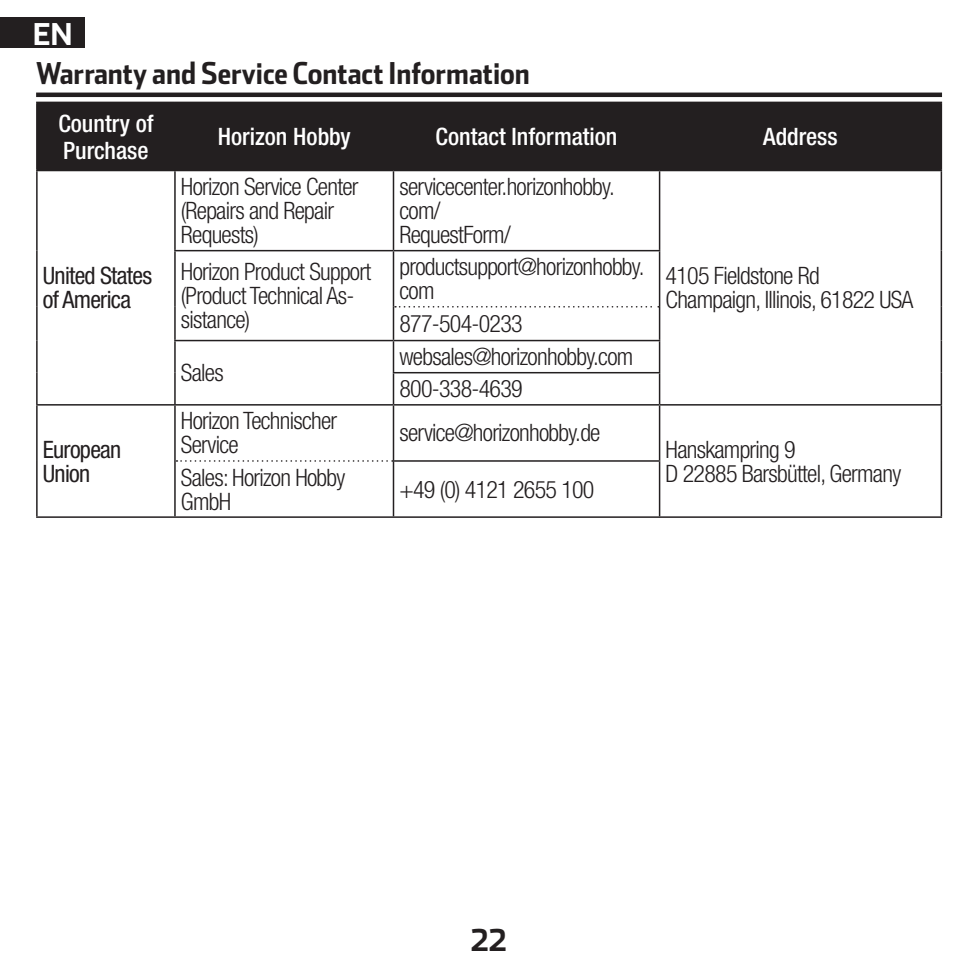
<style>
.page{position:relative;width:978px;height:978px;background:#fff}
.page>*{position:absolute;margin:0;border:0;box-sizing:border-box;transform-origin:0 0}
.t1{font:700 30px "Stainless Cond";color:#231f20}
.t2{font:700 30px "Stainless";color:#231f20}
.t3{font:700 30px "Stainless";color:#fff}
.t4{font:300 condensed 24px/24px "Helvetica Neue LT Std";letter-spacing:-.03em;color:#231f20}
.t5{font:500 condensed 24px/27px "Helvetica Neue LT Std";color:#fff}
.t6{font:condensed 24px/24px "Helvetica Neue LT Std";letter-spacing:-.03em;color:#231f20}
</style>
<div class="page">
<div style="left:0;top:18px;width:85px;height:30px;background:#231f20"></div>
<hr style="left:36px;top:93px;width:906px;height:4px;background:#231f20">
<div style="left:38px;top:103px;width:903px;height:67px;background:#231f20"></div>
<hr style="left:174px;top:103px;width:2px;height:67px;background:#231f20">
<hr style="left:393px;top:103px;width:1px;height:67px;background:#231f20">
<hr style="left:659px;top:103px;width:1px;height:67px;background:#231f20">
<hr style="left:36px;top:170px;width:357px;height:1px;background:#231f20">
<hr style="left:174px;top:171px;width:2px;height:79px;background:#231f20">
<hr style="left:393px;top:170px;width:267px;height:1px;background:#231f20">
<hr style="left:393px;top:171px;width:1px;height:79px;background:#231f20">
<hr style="left:660px;top:170px;width:282px;height:1px;background:#231f20">
<hr style="left:659px;top:171px;width:1px;height:79px;background:#231f20">
<hr style="left:174px;top:250px;width:219px;height:1px;background:#231f20">
<hr style="left:174px;top:251px;width:2px;height:56px;background:#231f20">
<hr style="left:174px;top:307px;width:2px;height:33px;background:#231f20">
<hr style="left:393px;top:250px;width:267px;height:1px;background:#231f20">
<hr style="left:393px;top:251px;width:1px;height:56px;background:#231f20">
<hr style="left:659px;top:251px;width:1px;height:56px;background:#231f20">
<svg style="left:395px;top:306px;width:264px;height:2px"></svg>
<hr style="left:393px;top:307px;width:1px;height:33px;background:#231f20">
<hr style="left:659px;top:307px;width:1px;height:33px;background:#231f20">
<hr style="left:174px;top:340px;width:219px;height:1px;background:#231f20">
<hr style="left:174px;top:341px;width:2px;height:32px;background:#231f20">
<hr style="left:174px;top:373px;width:2px;height:31px;background:#231f20">
<hr style="left:393px;top:340px;width:267px;height:1px;background:#231f20">
<hr style="left:393px;top:341px;width:1px;height:31px;background:#231f20">
<hr style="left:659px;top:341px;width:1px;height:31px;background:#231f20">
<hr style="left:393px;top:372px;width:267px;height:1px;background:#231f20">
<hr style="left:393px;top:373px;width:1px;height:31px;background:#231f20">
<hr style="left:659px;top:373px;width:1px;height:31px;background:#231f20">
<hr style="left:36px;top:404px;width:357px;height:2px;background:#231f20">
<hr style="left:174px;top:406px;width:2px;height:55px;background:#231f20">
<hr style="left:393px;top:404px;width:267px;height:2px;background:#231f20">
<hr style="left:393px;top:406px;width:1px;height:54px;background:#231f20">
<hr style="left:660px;top:404px;width:282px;height:2px;background:#231f20">
<hr style="left:659px;top:406px;width:1px;height:54px;background:#231f20">
<svg style="left:176px;top:460px;width:217px;height:2px"></svg>
<hr style="left:174px;top:461px;width:2px;height:55px;background:#231f20">
<hr style="left:393px;top:460px;width:267px;height:2px;background:#231f20">
<hr style="left:393px;top:462px;width:1px;height:54px;background:#231f20">
<hr style="left:659px;top:462px;width:1px;height:54px;background:#231f20">
<hr style="left:36px;top:516px;width:906px;height:2px;background:#231f20">
<hr style="left:36px;top:102px;width:139px;height:1px;background:#231f20">
<hr style="left:36px;top:103px;width:2px;height:67px;background:#231f20">
<hr style="left:175px;top:102px;width:767px;height:1px;background:#231f20">
<hr style="left:941px;top:103px;width:1px;height:67px;background:#231f20">
<hr style="left:36px;top:171px;width:2px;height:80px;background:#231f20">
<hr style="left:36px;top:251px;width:2px;height:56px;background:#231f20">
<hr style="left:36px;top:307px;width:2px;height:34px;background:#231f20">
<hr style="left:36px;top:341px;width:2px;height:32px;background:#231f20">
<hr style="left:36px;top:373px;width:2px;height:31px;background:#231f20">
<hr style="left:941px;top:171px;width:1px;height:80px;background:#231f20">
<hr style="left:941px;top:251px;width:1px;height:56px;background:#231f20">
<hr style="left:941px;top:307px;width:1px;height:34px;background:#231f20">
<hr style="left:941px;top:341px;width:1px;height:32px;background:#231f20">
<hr style="left:941px;top:373px;width:1px;height:31px;background:#231f20">
<hr style="left:36px;top:406px;width:2px;height:55px;background:#231f20">
<hr style="left:36px;top:461px;width:2px;height:55px;background:#231f20">
<hr style="left:941px;top:406px;width:1px;height:55px;background:#231f20">
<hr style="left:941px;top:461px;width:1px;height:55px;background:#231f20">
<p class="t3" style="left:33px;top:22px;width:41px">EN</p>
<p class="t1" style="left:36px;top:61px;width:495px">Warranty and Service Contact Information</p>
<p class="t5" style="left:58px;top:112px;width:97px">Country of<br>Purchase</p>
<p class="t5" style="left:218px;top:125px;width:135px">Horizon Hobby</p>
<p class="t5" style="left:436px;top:125px;width:183px">Contact Information</p>
<p class="t5" style="left:763px;top:125px;width:76px">Address</p>
<p class="t6" style="left:43px;top:266px;width:111px">United States of America</p>
<p class="t6" style="left:43px;top:439px;width:80px">European<br>Union</p>
<p class="t4" style="left:181px;top:177px;width:179px">Horizon Service Center (Repairs and Repair<br>Requests)</p>
<p class="t4" style="left:399px;top:177px;width:217px">servicecenter.horizonhobby. com/<br>RequestForm/</p>
<p class="t4" style="left:181px;top:262px;width:192px">Horizon Product Support (Product Technical As&shy;sistance)</p>
<p class="t4" style="left:399px;top:257px;width:246px">productsupport@horizonhobby. com</p>
<p class="t4" style="left:399px;top:314px;width:125px">877-504-0233</p>
<p class="t4" style="left:181px;top:363px;width:44px">Sales</p>
<p class="t4" style="left:399px;top:343px;width:235px;line-height:32.1px">websales@horizonhobby.com<br>800-338-4639</p>
<p class="t4" style="left:181px;top:411px;width:158px">Horizon Technischer<br>Service</p>
<p class="t4" style="left:399px;top:423px;width:202px">service@horizonhobby.de</p>
<p class="t4" style="left:666px;top:266px;width:249px">4105 Fieldstone Rd<br>Champaign, Illinois, 61822 USA</p>
<p class="t4" style="left:666px;top:439px;width:132px">Hanskampring 9</p>
<p class="t4" style="left:181px;top:467px;width:166px">Sales: Horizon Hobby</p>
<p class="t4" style="left:666px;top:463px;width:237px">D 22885 Barsbüttel, Germany</p>
<p class="t4" style="left:181px;top:491px;width:52px">GmbH</p>
<p class="t4" style="left:399px;top:479px;width:196px">+49 (0) 4121 2655 100</p>
<p class="t2" style="left:471px;top:928px;width:38px">22</p>
</div>
